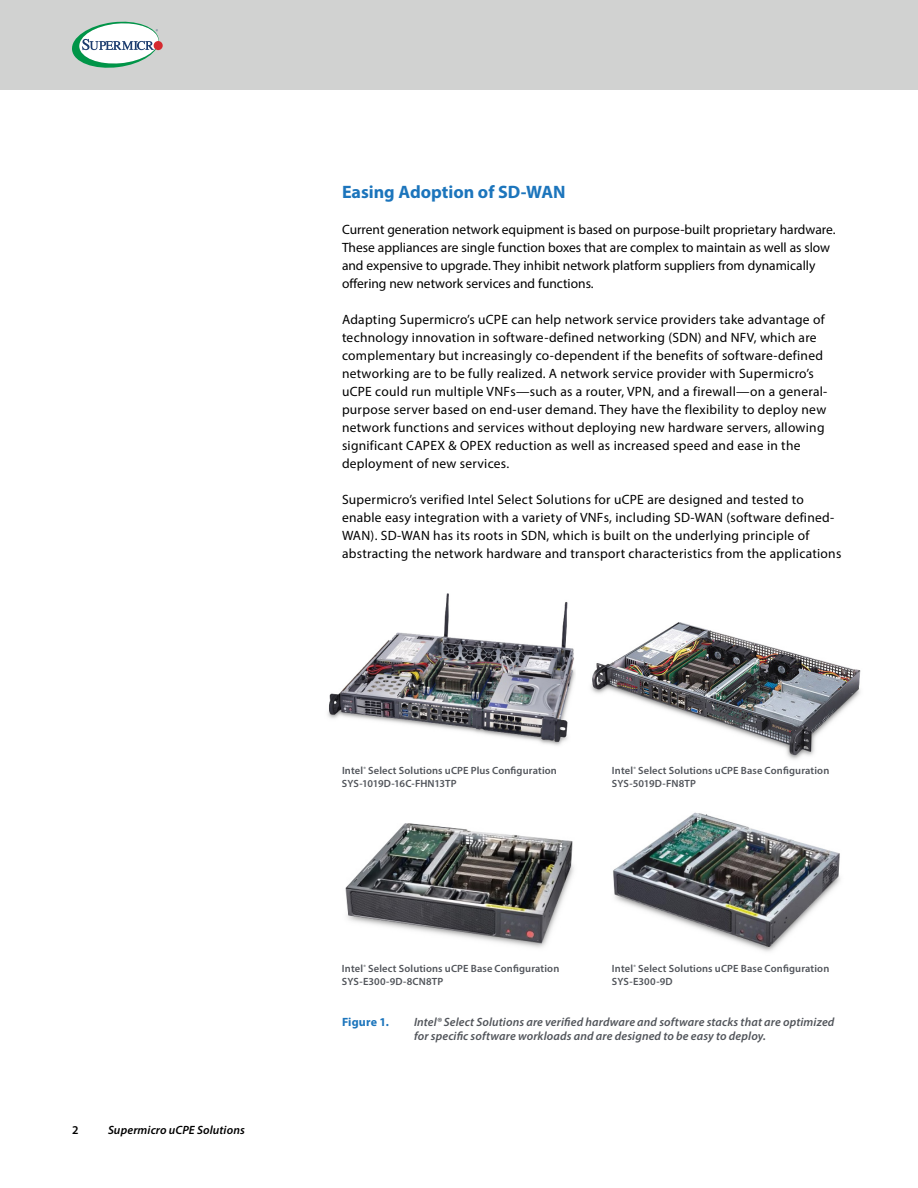
<style>
.page{position:relative;width:918px;height:1188px;background:#fff}
.page>*{position:absolute;margin:0;border:0;box-sizing:border-box;transform-origin:0 0}
.t1{font:700 18px "Myriad Pro";color:#1c75bc}
.t2{font:13.5px/18px "Myriad Pro";letter-spacing:.02em;color:#000}
.t3{font:13.5px/18px "Myriad Pro";color:#000}
.t4{font:italic 600 12px/14.4px "Myriad Pro";letter-spacing:.01em;color:#52555b}
.t5{font:italic 600 12px "Myriad Pro";letter-spacing:.01em;color:#000}
.t6{font:700 12px "Myriad Pro";letter-spacing:.015em;color:#1c75bc}
.t7{font:600 12px "Myriad Pro";color:#000}
.t8{font:600 10.5px/12.6px "Myriad Pro";letter-spacing:.015em;color:#52555b}
</style>
<div class="page">
<div style="left:0;top:0;width:918px;height:90px;background:#d1d2d1"></div>
<div style="left:154px;top:41px;width:9px;height:9px;background:#d52a2f;border-radius:50%"></div>
<svg style="left:72px;top:21px;width:88px;height:47px"></svg>
<img style="left:327px;top:594px;width:248px;height:152px">
<img style="left:591px;top:622px;width:270px;height:138px">
<img style="left:345px;top:824px;width:229px;height:124px">
<img style="left:613px;top:812px;width:227px;height:140px">
<p class="t7" style="left:72px;top:1122px;width:8px">2</p>
<p class="t5" style="left:108px;top:1122px;width:138px">Supermicro uCPE Solutions</p>
<h1 class="t1" style="left:342px;top:180px;width:225px">Easing Adoption of SD-WAN</h1>
<p class="t3" style="left:342px;top:220px;width:495px">Current generation network equipment is based on purpose-built proprietary hardware.<br>These appliances are single function boxes that are complex to maintain as well as slow and expensive to upgrade. They inhibit network platform suppliers from dynamically offering new network services and functions.</p>
<p class="t2" style="left:342px;top:310px;width:487px">Adapting Supermicro’s uCPE can help network service providers take advantage of technology innovation in software-defined networking (SDN) and NFV, which are complementary but increasingly co-dependent if the benefits of software-defined networking are to be fully realized. A network service provider with Supermicro’s uCPE could run multiple VNFs—such as a router, VPN, and a firewall—on a general&shy;purpose server based on end-user demand. They have the flexibility to deploy new network functions and services without deploying new hardware servers, allowing significant CAPEX &amp; OPEX reduction as well as increased speed and ease in the deployment of new services.</p>
<p class="t2" style="left:342px;top:490px;width:501px">Supermicro’s verified Intel Select Solutions for uCPE are designed and tested to enable easy integration with a variety of VNFs, including SD-WAN (software defined-WAN). SD-WAN has its roots in SDN, which is built on the underlying principle of abstracting the network hardware and transport characteristics from the applications</p>
<p class="t8" style="left:342px;top:764px;width:216px">Intel<sup>®</sup> Select Solutions uCPE Plus Configuration<br>SYS-1019D-16C-FHN13TP</p>
<p class="t8" style="left:612px;top:764px;width:219px">Intel<sup>®</sup> Select Solutions uCPE Base Configuration<br>SYS-5019D-FN8TP</p>
<p class="t8" style="left:342px;top:962px;width:219px">Intel<sup>®</sup> Select Solutions uCPE Base Configuration<br>SYS-E300-9D-8CN8TP</p>
<p class="t8" style="left:612px;top:962px;width:219px">Intel<sup>®</sup> Select Solutions uCPE Base Configuration<br>SYS-E300-9D</p>
<p class="t6" style="left:342px;top:1014px;width:49px">Figure 1.</p>
<p class="t4" style="left:414px;top:1014px;width:422px">Intel® Select Solutions are verified hardware and software stacks that are optimized for specific software workloads and are designed to be easy to deploy.</p>
</div>
